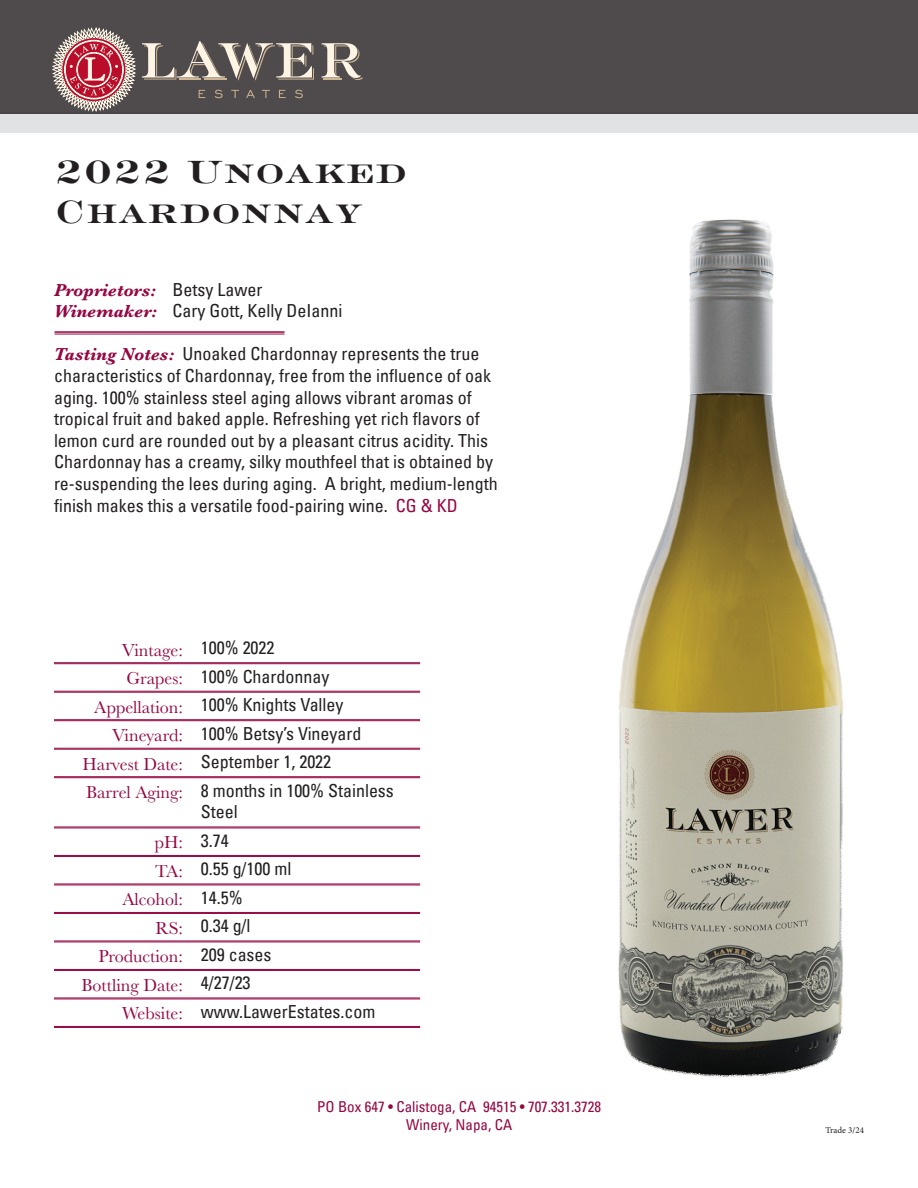
<style>
.page{position:relative;width:918px;height:1188px;background:#fff}
.page>*{position:absolute;margin:0;border:0;box-sizing:border-box;transform-origin:0 0}
.t1{font:48px/40.5px "Engravers LT Std Bold Face";color:#231f20}
.t2{font:condensed 18px/21.6px "Univers LT";color:#231f20}
.t3{font:18px "Baskerville";color:#950642}
.t4{font:condensed 15px/18px "Univers LT";color:#950642;text-align:center}
.t5{font:9px "Minion Pro";color:#231f20}
.s1{font-family:"Baskerville";font-weight:700;font-style:italic;font-stretch:normal;color:#950642}
.s2{color:#950642}
.s3{font-family:"Univers LT";font-stretch:condensed;color:#231f20}
.s4{font-family:"Baskerville";font-stretch:normal;color:#950642}
</style>
<div class="page">
<div style="left:0;top:112px;width:918px;height:21px;background:#e1e2e4"></div>
<div style="left:0;top:0;width:918px;height:114px;background:#4f4b4c"></div>
<svg style="left:199px;top:90px;width:6px;height:8px"></svg>
<svg style="left:215px;top:90px;width:8px;height:8px"></svg>
<svg style="left:231px;top:90px;width:8px;height:8px"></svg>
<svg style="left:246px;top:90px;width:9px;height:8px"></svg>
<svg style="left:262px;top:90px;width:8px;height:8px"></svg>
<svg style="left:279px;top:90px;width:7px;height:8px"></svg>
<svg style="left:295px;top:90px;width:8px;height:8px"></svg>
<svg style="left:142px;top:41px;width:172px;height:40px"></svg>
<svg style="left:322px;top:43px;width:41px;height:37px"></svg>
<svg style="left:52px;top:28px;width:84px;height:83px"></svg>
<hr style="left:55px;top:331px;width:230px;height:2px;background:#950642">
<hr style="left:55px;top:334px;width:230px;height:1px;background:#950642">
<img style="left:618px;top:219px;width:225px;height:858px">
<hr style="left:54px;top:662px;width:366px;height:1px;background:#950642">
<hr style="left:54px;top:663px;width:366px;height:1px;background:#950642">
<hr style="left:54px;top:691px;width:366px;height:1px;background:#950642">
<hr style="left:54px;top:692px;width:366px;height:1px;background:#950642">
<hr style="left:54px;top:719px;width:366px;height:1px;background:#950642">
<hr style="left:54px;top:720px;width:366px;height:1px;background:#950642">
<hr style="left:54px;top:748px;width:366px;height:1px;background:#950642">
<hr style="left:54px;top:749px;width:366px;height:1px;background:#950642">
<hr style="left:54px;top:776px;width:366px;height:1px;background:#950642">
<hr style="left:54px;top:777px;width:366px;height:1px;background:#950642">
<hr style="left:54px;top:827px;width:366px;height:1px;background:#950642">
<hr style="left:54px;top:828px;width:366px;height:1px;background:#950642">
<hr style="left:54px;top:855px;width:366px;height:1px;background:#950642">
<hr style="left:54px;top:856px;width:366px;height:1px;background:#950642">
<hr style="left:54px;top:884px;width:366px;height:1px;background:#950642">
<hr style="left:54px;top:885px;width:366px;height:1px;background:#950642">
<hr style="left:54px;top:912px;width:366px;height:1px;background:#950642">
<hr style="left:54px;top:913px;width:366px;height:1px;background:#950642">
<hr style="left:54px;top:941px;width:366px;height:1px;background:#950642">
<hr style="left:54px;top:942px;width:366px;height:1px;background:#950642">
<hr style="left:54px;top:969px;width:366px;height:1px;background:#950642">
<hr style="left:54px;top:970px;width:366px;height:1px;background:#950642">
<hr style="left:54px;top:998px;width:366px;height:1px;background:#950642">
<hr style="left:54px;top:999px;width:366px;height:1px;background:#950642">
<hr style="left:54px;top:1026px;width:366px;height:1px;background:#950642">
<hr style="left:54px;top:1027px;width:366px;height:1px;background:#950642">
<p class="t1" style="left:54px;top:151px;width:355px">2022 Unoaked<br>Chardonnay</p>
<p class="t2" style="left:54px;top:278px;width:290px"><span class="s1">Proprietors:</span> Betsy Lawer<br><span class="s1">Winemaker:</span> Cary Gott, Kelly DeIanni</p>
<p class="t2" style="left:54px;top:343px;width:445px"><span class="s1">Tasting Notes:</span> Unoaked Chardonnay represents the true characteristics of Chardonnay, free from the influence of oak aging. 100% stainless steel aging allows vibrant aromas of tropical fruit and baked apple. Refreshing yet rich flavors of lemon curd are rounded out by a pleasant citrus acidity. This Chardonnay has a creamy, silky mouthfeel that is obtained by re-suspending the lees during aging. A bright, medium-length finish makes this a versatile food-pairing wine. <span class="s2">CG &amp; KD</span></p>
<p class="t3" style="left:122px;top:638px;width:154px">Vintage: <span class="s3">100% 2022</span></p>
<p class="t2" style="left:126px;top:665px;width:204px"><span class="s4">Grapes:</span> 100% Chardonnay</p>
<p class="t2" style="left:94px;top:694px;width:251px"><span class="s4">Appellation:</span> 100% Knights Valley</p>
<p class="t2" style="left:112px;top:722px;width:251px"><span class="s4">Vineyard:</span> 100% Betsy’s Vineyard</p>
<p class="t2" style="left:82px;top:751px;width:250px"><span class="s4">Harvest Date:</span> September 1, 2022</p>
<p class="t2" style="left:86px;top:779px;width:309px"><span class="s4">Barrel Aging:</span> 8 months in 100% Stainless</p>
<p class="t2" style="left:201px;top:801px;width:38px">Steel</p>
<p class="t2" style="left:155px;top:829px;width:76px"><span class="s4">pH:</span> 3.74</p>
<p class="t2" style="left:155px;top:858px;width:138px"><span class="s4">TA:</span> 0.55 g/100 ml</p>
<p class="t3" style="left:122px;top:888px;width:122px">Alcohol: <span class="s3">14.5%</span></p>
<p class="t2" style="left:156px;top:915px;width:96px"><span class="s4">RS:</span> 0.34 g/l</p>
<p class="t3" style="left:98px;top:945px;width:175px">Production: <span class="s3">209 cases</span></p>
<p class="t3" style="left:82px;top:974px;width:171px">Bottling Date: <span class="s3">4/27/23</span></p>
<p class="t2" style="left:122px;top:1001px;width:255px"><span class="s4">Website:</span> www.LawerEstates.com</p>
<p class="t4" style="left:317px;top:1098px;width:285px">PO Box 647 • Calistoga, CA 94515 • 707.331.3728<br>Winery, Napa, CA</p>
<p class="t5" style="left:825px;top:1124px;width:40px">Trade 3/24</p>
</div>
